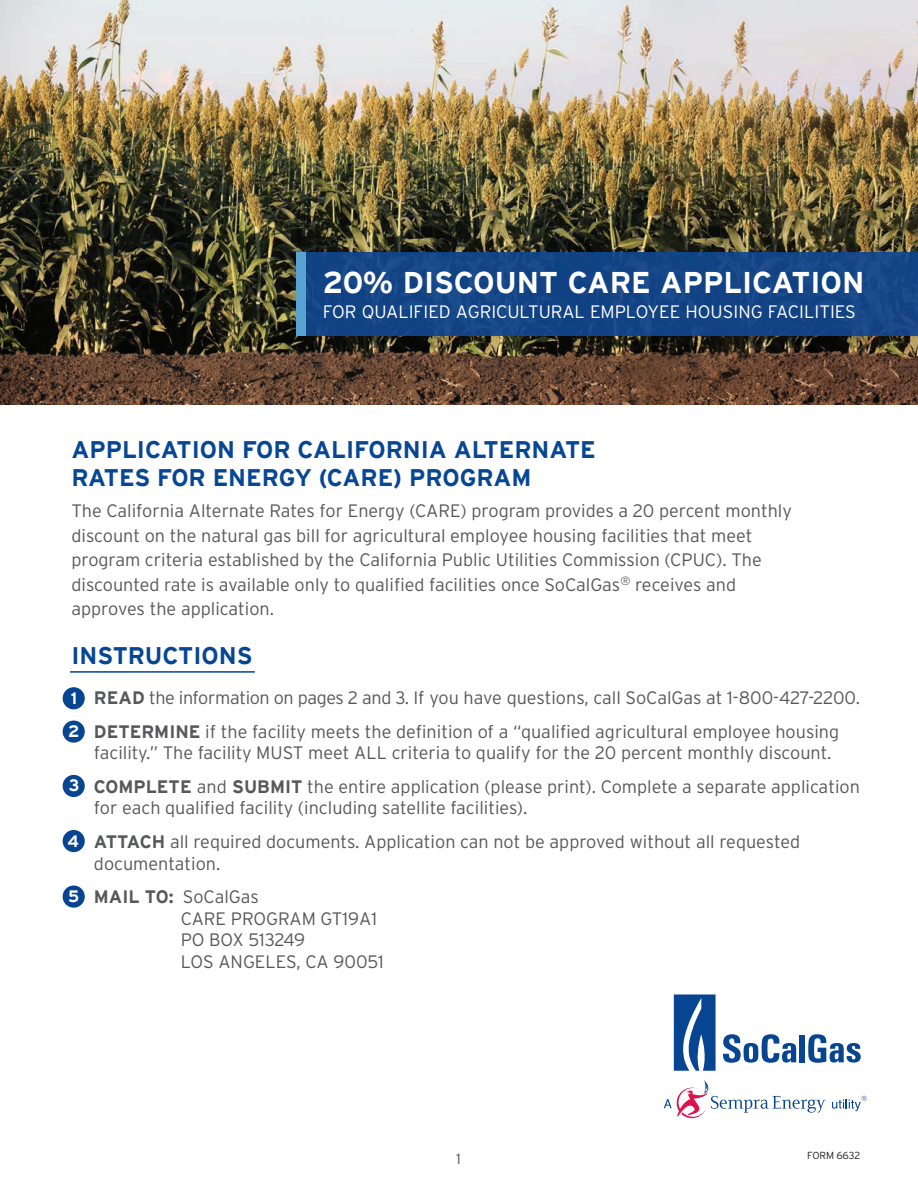
<style>
.page{position:relative;width:918px;height:1188px;background:#fff}
.page>*{position:absolute;margin:0;border:0;box-sizing:border-box;transform-origin:0 0}
.t1{font:700 30px "Interstate";color:#fff}
.t2{font:700 24px/27.6px "Interstate";color:#074694}
.t3{font:300 18px/24.6px "Interstate";color:#57585a}
.t4{font:300 18px "Interstate";color:#fff}
.t5{font:700 16.5px "Interstate";color:#fff}
.t6{font:300 15px "Interstate";color:#57585a}
.t7{font:300 10.2px "Interstate";color:#231f20}
.s1{font-weight:700}
</style>
<div class="page">
<img style="left:0;top:0;width:918px;height:405px">
<svg style="left:674px;top:994px;width:42px;height:77px;background:#3869a7"></svg>
<svg style="left:723px;top:1034px;width:73px;height:29px"></svg>
<div style="left:800px;top:1035px;width:5px;height:27px;background:#074592"></div>
<svg style="left:808px;top:1034px;width:53px;height:29px"></svg>
<svg style="left:664px;top:1080px;width:162px;height:38px"></svg>
<svg style="left:832px;top:1096px;width:35px;height:15px"></svg>
<hr style="left:70px;top:671px;width:185px;height:2px;background:#074694">
<div style="left:63px;top:687px;width:22px;height:22px;background:#074592;border-radius:50%"></div>
<div style="left:63px;top:830px;width:22px;height:22px;background:#074592;border-radius:50%"></div>
<div style="left:63px;top:721px;width:22px;height:22px;background:#074592;border-radius:50%"></div>
<div style="left:63px;top:886px;width:22px;height:22px;background:#074592;border-radius:50%"></div>
<div style="left:63px;top:775px;width:22px;height:22px;background:#074592;border-radius:50%"></div>
<img style="left:306px;top:252px;width:612px;height:84px">
<div style="left:297px;top:252px;width:9px;height:84px;background:#59a3d3"></div>
<h1 class="t1" style="left:323px;top:266px;width:543px">20% DISCOUNT CARE APPLICATION</h1>
<p class="t4" style="left:323px;top:302px;width:535px">FOR QUALIFIED AGRICULTURAL EMPLOYEE HOUSING FACILITIES</p>
<h2 class="t2" style="left:71px;top:436px;width:526px">APPLICATION FOR CALIFORNIA ALTERNATE<br>RATES FOR ENERGY (CARE) PROGRAM</h2>
<p class="t3" style="left:71px;top:498px;width:722px">The California Alternate Rates for Energy (CARE) program provides a 20 percent monthly discount on the natural gas bill for agricultural employee housing facilities that meet program criteria established by the California Public Utilities Commission (CPUC). The discounted rate is available only to qualified facilities once SoCalGas<sup>®</sup> receives and approves the application.</p>
<h2 class="t2" style="left:71px;top:642px;width:183px">INSTRUCTIONS</h2>
<p class="t5" style="left:71px;top:689px;width:8px">1</p>
<p class="t3" style="left:94px;top:681px;width:768px;line-height:33.6px"><span class="s1">READ</span> the information on pages 2 and 3. If you have questions, call SoCalGas at 1-800-427-2200.<br><span class="s1">DETERMINE</span> if the facility meets the definition of a “qualified agricultural employee housing</p>
<p class="t3" style="left:94px;top:736px;width:767px;line-height:33.6px">facility.” The facility MUST meet ALL criteria to qualify for the 20 percent monthly discount.<br><span class="s1">COMPLETE</span> and <span class="s1">SUBMIT</span> the entire application (please print). Complete a separate application</p>
<p class="t3" style="left:94px;top:791px;width:708px;line-height:33.6px">for each qualified facility (including satellite facilities).<br><span class="s1">ATTACH</span> all required documents. Application can not be approved without all requested</p>
<p class="t3" style="left:94px;top:846px;width:166px;line-height:33.6px">documentation.<br><span class="s1">MAIL TO:</span> SoCalGas</p>
<p class="t3" style="left:181px;top:908px;width:205px;line-height:21.6px">CARE PROGRAM GT19A1<br>PO BOX 513249<br>LOS ANGELES, CA 90051</p>
<p class="t5" style="left:68px;top:722px;width:13px">2</p>
<p class="t5" style="left:69px;top:776px;width:12px">3</p>
<p class="t5" style="left:67px;top:832px;width:13px">4</p>
<p class="t5" style="left:68px;top:887px;width:13px">5</p>
<p class="t6" style="left:456px;top:1150px;width:6px">1</p>
<p class="t7" style="left:807px;top:1150px;width:55px">FORM 6632</p>
</div>
